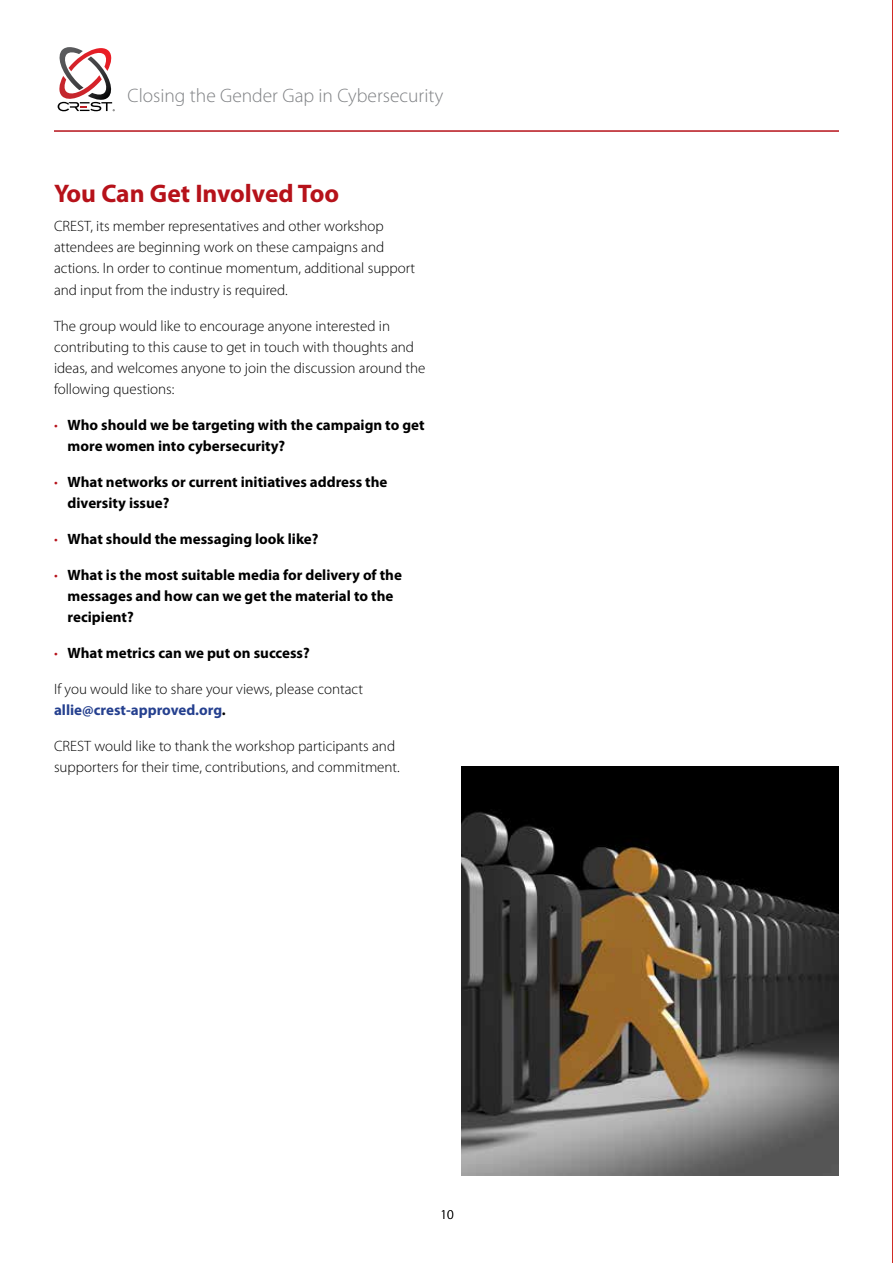
<style>
.page{position:relative;width:893px;height:1263px;background:#fff}
.page>*{position:absolute;margin:0;border:0;box-sizing:border-box;transform-origin:0 0}
.t1{font:700 25.5px "Myriad Pro";color:#b6121a}
.t2{font:300 19.5px "Myriad Pro";color:#808285}
.t3{font:300 15px/21px "Myriad Pro";color:#000}
.t4{font:700 15px/21px "Myriad Pro";color:#000}
.t5{font:300 13.5px "Myriad Pro";color:#000}
.s1{font-weight:300;color:#b6121a}
.s2{font-weight:700;color:#25408f}
.s3{font-weight:700}
</style>
<div class="page">
<hr style="left:54px;top:130px;width:785px;height:2px;background:#b6121a">
<svg style="left:57px;top:47px;width:58px;height:64px"></svg>
<hr style="left:892px;top:0;width:1px;height:1263px;background:#d12b27">
<img style="left:461px;top:766px;width:378px;height:409px">
<h2 class="t2" style="left:128px;top:85px;width:317px">Closing the Gender Gap in Cybersecurity</h2>
<h1 class="t1" style="left:54px;top:179px;width:287px">You Can Get Involved Too</h1>
<p class="t3" style="left:54px;top:216px;width:363px">CREST, its member representatives and other workshop attendees are beginning work on these campaigns and actions. In order to continue momentum, additional support and input from the industry is required.</p>
<p class="t3" style="left:54px;top:315px;width:373px">The group would like to encourage anyone interested in contributing to this cause to get in touch with thoughts and ideas, and welcomes anyone to join the discussion around the following questions:</p>
<p class="t4" style="left:68px;top:414px;width:359px;text-indent:-14px"><span class="s1">•</span> Who should we be targeting with the campaign to get more women into cybersecurity?</p>
<p class="t4" style="left:68px;top:471px;width:321px;text-indent:-14px"><span class="s1">•</span> What networks or current initiatives address the diversity issue?</p>
<p class="t4" style="left:54px;top:528px;width:266px"><span class="s1">•</span> What should the messaging look like?</p>
<p class="t4" style="left:68px;top:564px;width:336px;text-indent:-14px"><span class="s1">•</span> What is the most suitable media for delivery of the messages and how can we get the material to the recipient?</p>
<p class="t4" style="left:54px;top:642px;width:257px"><span class="s1">•</span> What metrics can we put on success?</p>
<p class="t3" style="left:54px;top:678px;width:310px">If you would like to share your views, please contact <span class="s2">allie@crest-approved.org</span><span class="s3">.</span></p>
<p class="t3" style="left:54px;top:735px;width:347px">CREST would like to thank the workshop participants and supporters for their time, contributions, and commitment.</p>
<p class="t5" style="left:441px;top:1207px;width:15px">10</p>
</div>
